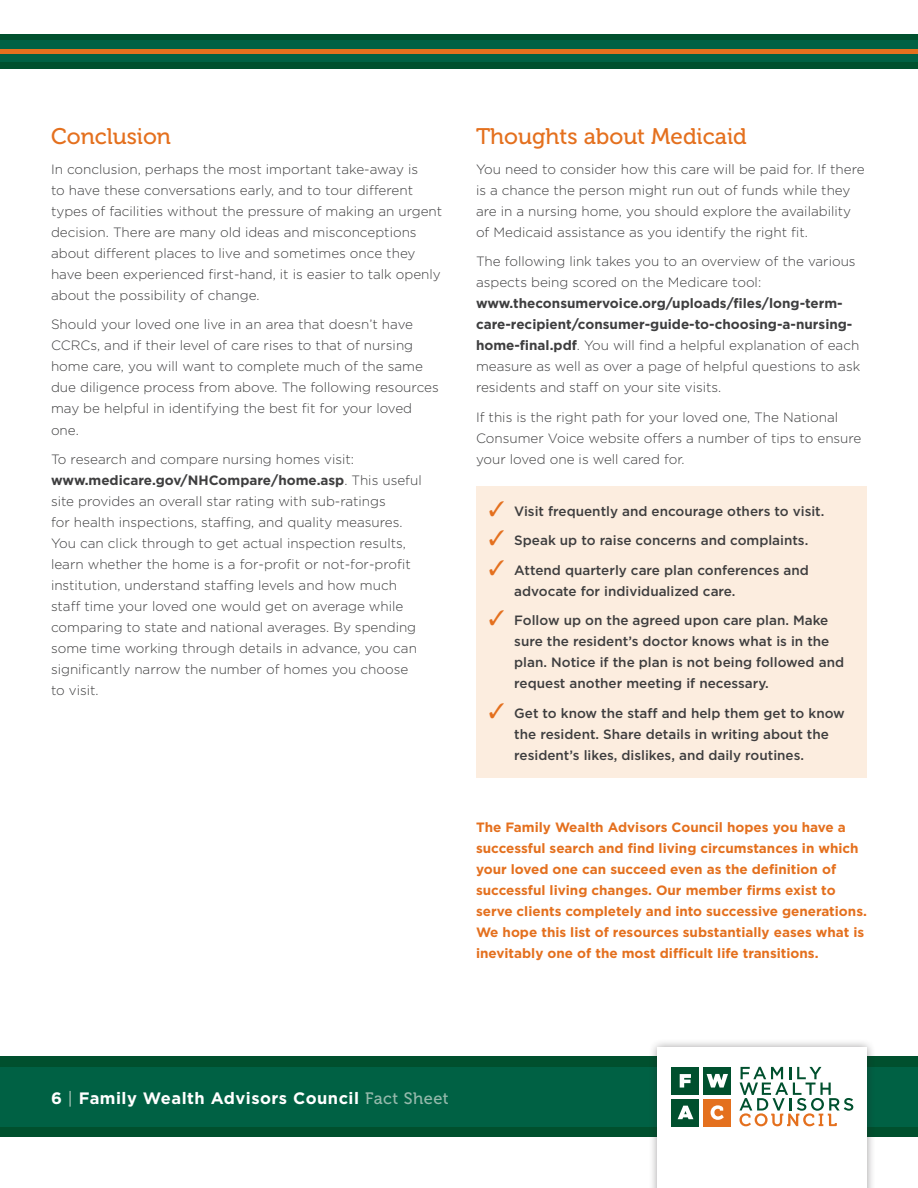
<style>
.page{position:relative;width:918px;height:1188px;background:#fff}
.page>*{position:absolute;margin:0;border:0;box-sizing:border-box;transform-origin:0 0}
.t1{font:22.5px "Museo 500";color:#e4701e}
.t2{font:700 16.5px "Gotham";letter-spacing:.03em;color:#fff}
.t3{font:300 13.5px/21px "Gotham";color:#3e3e3f}
.t4{font:500 13.5px/21px "Gotham";color:#3e3e3f}
.t5{font:700 13.5px/21px "Gotham";color:#e4701e}
.s1{font-weight:700}
.s2{color:#e4701e}
.s3{font-family:"Museo 500";font-weight:400;color:#94b9ab}
</style>
<div class="page">
<div style="left:0;top:1056px;width:918px;height:81px;background:#00502e"></div>
<div style="left:0;top:1067px;width:918px;height:59px;background:#006144"></div>
<div style="left:649px;top:1039px;width:227px;height:149px;background:#231f20;opacity:.45"></div>
<div style="left:658px;top:1048px;width:209px;height:140px;background:#fff"></div>
<svg style="left:739px;top:1067px;width:114px;height:59px"></svg>
<div style="left:672px;top:1067px;width:27px;height:27px;background:#00502e"></div>
<svg style="left:680px;top:1074px;width:11px;height:14px"></svg>
<div style="left:704px;top:1067px;width:27px;height:27px;background:#00502e"></div>
<svg style="left:707px;top:1074px;width:21px;height:14px"></svg>
<div style="left:672px;top:1099px;width:27px;height:27px;background:#00502e"></div>
<svg style="left:678px;top:1106px;width:15px;height:13px"></svg>
<div style="left:704px;top:1099px;width:27px;height:27px;background:#e4701e"></div>
<svg style="left:711px;top:1105px;width:13px;height:15px"></svg>
<div style="left:0;top:34px;width:918px;height:34px;background:#00502e"></div>
<div style="left:0;top:41px;width:918px;height:21px;background:#006144"></div>
<hr style="left:0;top:49px;width:918px;height:4px;background:#e4701e">
<div style="left:476px;top:487px;width:391px;height:291px;background:#fceddf"></div>
<h1 class="t1" style="left:51px;top:124px;width:122px">Conclusion</h1>
<p class="t3" style="left:51px;top:158px;width:393px">In conclusion, perhaps the most important take-away is<br>to have these conversations early, and to tour different types of facilities without the pressure of making an urgent decision. There are many old ideas and misconceptions about different places to live and sometimes once they have been experienced first-hand, it is easier to talk openly about the possibility of change.</p>
<p class="t3" style="left:51px;top:314px;width:389px">Should your loved one live in an area that doesn’t have CCRCs, and if their level of care rises to that of nursing home care, you will want to complete much of the same due diligence process from above. The following resources may be helpful in identifying the best fit for your loved one.</p>
<p class="t3" style="left:51px;top:448px;width:372px">To research and compare nursing homes visit: <span class="s1">www.medicare.gov/NHCompare/home.asp</span>. This useful site provides an overall star rating with sub-ratings<br>for health inspections, staffing, and quality measures.<br>You can click through to get actual inspection results, learn whether the home is a for-profit or not-for-profit institution, understand staffing levels and how much staff time your loved one would get on average while comparing to state and national averages. By spending some time working through details in advance, you can significantly narrow the number of homes you choose to visit.</p>
<h1 class="t1" style="left:476px;top:124px;width:272px">Thoughts about Medicaid</h1>
<p class="t3" style="left:476px;top:158px;width:390px">You need to consider how this care will be paid for. If there is a chance the person might run out of funds while they are in a nursing home, you should explore the availability of Medicaid assistance as you identify the right fit.</p>
<p class="t3" style="left:476px;top:251px;width:381px">The following link takes you to an overview of the various aspects being scored on the Medicare tool:</p>
<p class="t3" style="left:476px;top:293px;width:386px"><span class="s1">www.theconsumervoice.org/uploads/files/long-term&shy;care-recipient/consumer-guide-to-choosing-a-nursing&shy;home-final.pdf</span>. You will find a helpful explanation of each measure as well as over a page of helpful questions to ask residents and staff on your site visits.</p>
<p class="t3" style="left:476px;top:406px;width:387px">If this is the right path for your loved one, The National<br>Consumer Voice website offers a number of tips to ensure your loved one is well cared for.</p>
<p class="t4" style="left:489px;top:500px;width:337px"><span class="s2">✓</span> Visit frequently and encourage others to visit.</p>
<p class="t4" style="left:489px;top:530px;width:321px"><span class="s2">✓</span> Speak up to raise concerns and complaints.</p>
<p class="t4" style="left:514px;top:559px;width:296px;text-indent:-26px"><span class="s2">✓</span> Attend quarterly care plan conferences and advocate for individualized care.</p>
<p class="t4" style="left:514px;top:610px;width:331px;text-indent:-26px"><span class="s2">✓</span> Follow up on the agreed upon care plan. Make sure the resident’s doctor knows what is in the plan. Notice if the plan is not being followed and request another meeting if necessary.</p>
<p class="t4" style="left:514px;top:702px;width:332px;text-indent:-26px"><span class="s2">✓</span> Get to know the staff and help them get to know the resident. Share details in writing about the resident’s likes, dislikes, and daily routines.</p>
<p class="t5" style="left:476px;top:817px;width:392px">The Family Wealth Advisors Council hopes you have a successful search and find living circumstances in which your loved one can succeed even as the definition of successful living changes. Our member firms exist to serve clients completely and into successive generations.<br>We hope this list of resources substantially eases what is inevitably one of the most difficult life transitions.</p>
<p class="t2" style="left:51px;top:1087px;width:399px">6 <span class="s3">|</span> Family Wealth Advisors Council <span class="s3">Fact Sheet</span></p>
</div>
